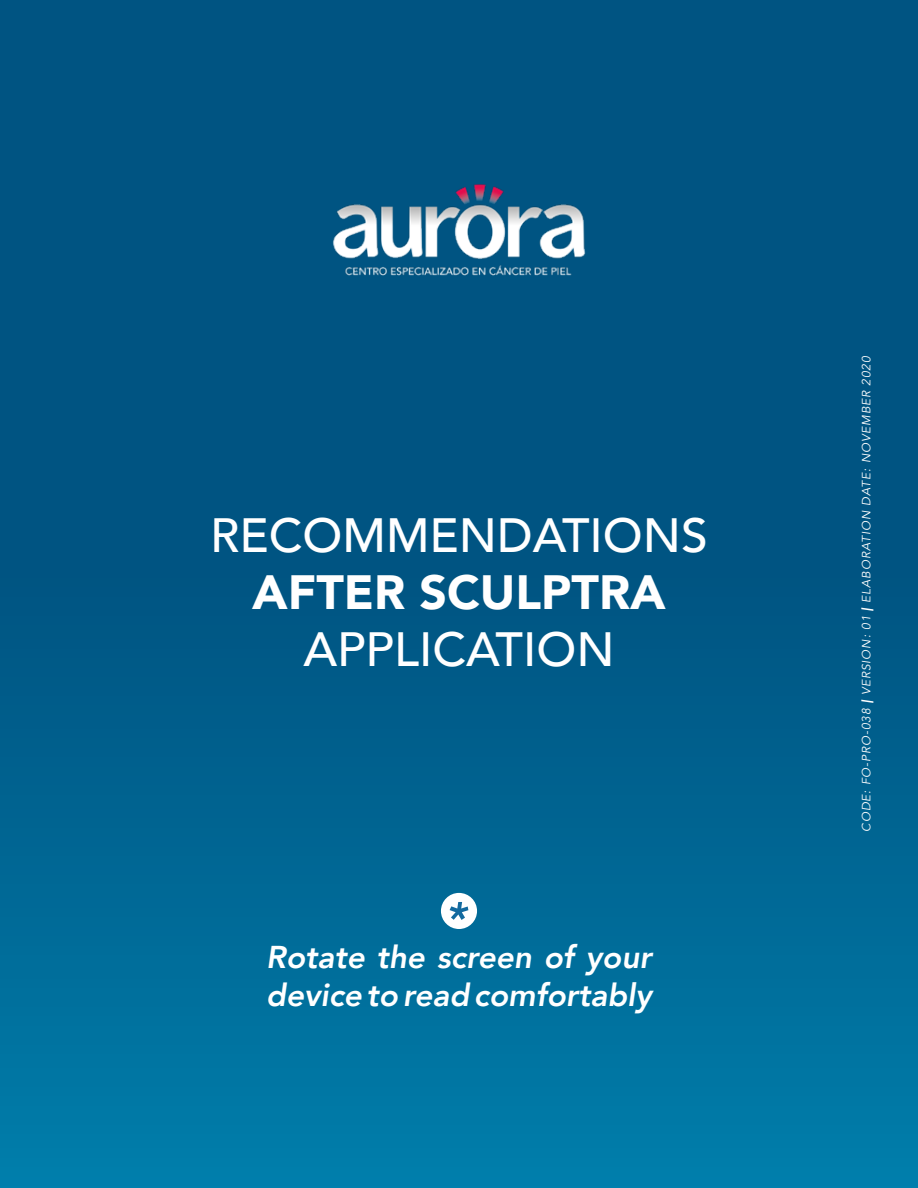
<style>
.page{position:relative;width:918px;height:1188px;background:#fff}
.page>*{position:absolute;margin:0;border:0;box-sizing:border-box;transform-origin:0 0}
.t1{font:500 48px "Avenir";color:#fff}
.t2{font:900 48px "Avenir";color:#fff}
.t3{font:italic 800 31.5px/37.8px "Avenir";color:#fff}
.t4{font:italic 12px "Avenir";letter-spacing:.07em;color:#fff}
.s1{font-weight:900}
</style>
<div class="page">
<div style="left:0;top:0;width:918px;height:1188px;background:linear-gradient(to bottom,#004a78,#0074a1)"></div>
<img style="left:328px;top:182px;width:262px;height:95px">
<div style="left:441px;top:893px;width:36px;height:36px;background:#fff;border-radius:50%"></div>
<svg style="left:450px;top:902px;width:18px;height:18px"></svg>
<h1 class="t1" style="left:210px;top:494px;width:499px">RECOMMENDATIONS</h1>
<h1 class="t2" style="left:252px;top:551px;width:415px">AFTER SCULPTRA</h1>
<h1 class="t1" style="left:303px;top:607px;width:313px">APPLICATION</h1>
<h2 class="t3" style="left:266px;top:938px;width:387px">Rotate the screen of your device to read comfortably</h2>
<p class="t4" style="left:859px;top:832px;width:477px;rotate:-90deg">CODE: FO-PRO-038 <span class="s1">|</span> VERSION: 01 <span class="s1">|</span> ELABORATION DATE: NOVEMBER 2020</p>
</div>
